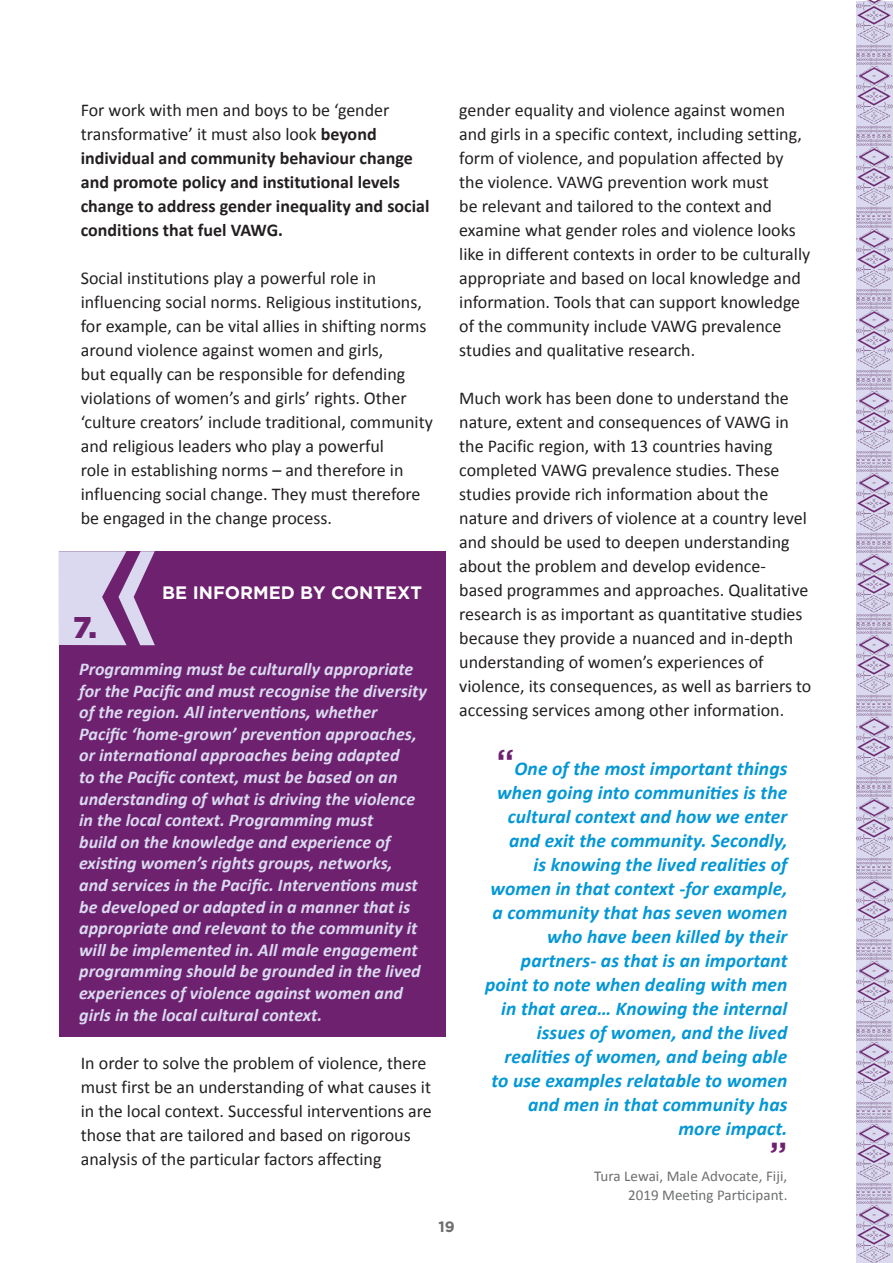
<style>
.page{position:relative;width:893px;height:1263px;background:#fff}
.page>*{position:absolute;margin:0;border:0;box-sizing:border-box;transform-origin:0 0}
.t1{font:500 36px "Gotham";color:#6d216f}
.t2{font:900 30px "Gotham";color:#6d216f}
.t3{font:italic 700 19.5px/24px "Calibri";letter-spacing:.005em;color:#0397d6;text-align:right}
.Text_no_space{font:18px/24px "Calibri";color:#231f20}
.t4{font:italic 700 18px/21.6px "Calibri";color:#dad9ef}
.Text_no_space-2{font:700 18px/24px "Calibri";color:#231f20}
.t5{font:700 18px "Gotham";color:#fff}
.t6{font:15px "Calibri";letter-spacing:.005em;color:#6d6e70}
.t7{font:700 15px "Gotham";color:#6d6e70}
.s1{font-weight:400}
.s2{font-family:"Gotham";font-weight:500;font-style:normal;font-size:36px;color:#6d216f}
</style>
<div class="page">
<img style="left:857px;top:137px;width:36px;height:161px">
<img style="left:857px;top:0;width:36px;height:54px">
<img style="left:857px;top:300px;width:36px;height:79px">
<img style="left:857px;top:56px;width:36px;height:79px">
<img style="left:857px;top:381px;width:36px;height:161px">
<img style="left:857px;top:625px;width:36px;height:161px">
<img style="left:857px;top:1113px;width:36px;height:150px">
<img style="left:857px;top:544px;width:36px;height:79px">
<img style="left:857px;top:869px;width:36px;height:161px">
<img style="left:857px;top:788px;width:36px;height:79px">
<img style="left:857px;top:1032px;width:36px;height:79px">
<div style="left:59px;top:551px;width:386px;height:486px;background:#6d216f"></div>
<svg style="left:59px;top:551px;width:96px;height:94px"></svg>
<p class="Text_no_space-2" style="left:81px;top:97px;width:350px"><span class="s1">For work with men and boys to be ‘gender transformative’ it must also look</span> beyond individual and community behaviour change and promote policy and institutional levels change to address gender inequality and social conditions that fuel VAWG.</p>
<p class="Text_no_space" style="left:81px;top:265px;width:354px">Social institutions play a powerful role in influencing social norms. Religious institutions, for example, can be vital allies in shifting norms around violence against women and girls,<br>but equally can be responsible for defending violations of women’s and girls’ rights. Other ‘culture creators’ include traditional, community and religious leaders who play a powerful<br>role in establishing norms – and therefore in influencing social change. They must therefore be engaged in the change process.</p>
<p class="t2" style="left:73px;top:610px;width:25px">7.</p>
<p class="t5" style="left:162px;top:582px;width:261px">BE INFORMED BY CONTEXT</p>
<p class="t4" style="left:79px;top:657px;width:349px">Programming must be culturally appropriate for the Pacific and must recognise the diversity of the region. All interventions, whether Pacific ‘home-grown’ prevention approaches, or international approaches being adapted<br>to the Pacific context, must be based on an understanding of what is driving the violence in the local context. Programming must<br>build on the knowledge and experience of existing women’s rights groups, networks,<br>and services in the Pacific. Interventions must be developed or adapted in a manner that is appropriate and relevant to the community it will be implemented in. All male engagement programming should be grounded in the lived experiences of violence against women and girls in the local cultural context.</p>
<p class="Text_no_space" style="left:81px;top:1050px;width:352px">In order to solve the problem of violence, there must first be an understanding of what causes it in the local context. Successful interventions are those that are tailored and based on rigorous analysis of the particular factors affecting</p>
<p class="Text_no_space" style="left:459px;top:97px;width:353px">gender equality and violence against women and girls in a specific context, including setting, form of violence, and population affected by the violence. VAWG prevention work must<br>be relevant and tailored to the context and examine what gender roles and violence looks like in different contexts in order to be culturally appropriate and based on local knowledge and information. Tools that can support knowledge of the community include VAWG prevalence studies and qualitative research.</p>
<p class="Text_no_space" style="left:459px;top:385px;width:354px">Much work has been done to understand the nature, extent and consequences of VAWG in the Pacific region, with 13 countries having completed VAWG prevalence studies. These studies provide rich information about the nature and drivers of violence at a country level and should be used to deepen understanding about the problem and develop evidence&shy;based programmes and approaches. Qualitative research is as important as quantitative studies because they provide a nuanced and in-depth understanding of women’s experiences of violence, its consequences, as well as barriers to accessing services among other information.</p>
<p class="t3" style="left:485px;top:756px;width:304px"><span class="s2">“</span>One of the most important things when going into communities is the cultural context and how we enter and exit the community. Secondly,<br>is knowing the lived realities of women in that context -for example, a community that has seven women who have been killed by their partners- as that is an important point to note when dealing with men in that area… Knowing the internal issues of women, and the lived realities of women, and being able to use examples relatable to women and men in that community has more impact.</p>
<p class="t1" style="left:769px;top:1134px;width:20px">”</p>
<p class="t6" style="left:594px;top:1166px;width:195px">Tura Lewai, Male Advocate, Fiji,</p>
<p class="t6" style="left:628px;top:1185px;width:161px">2019 Meeting Participant.</p>
<p class="t7" style="left:438px;top:1218px;width:18px">19</p>
</div>
